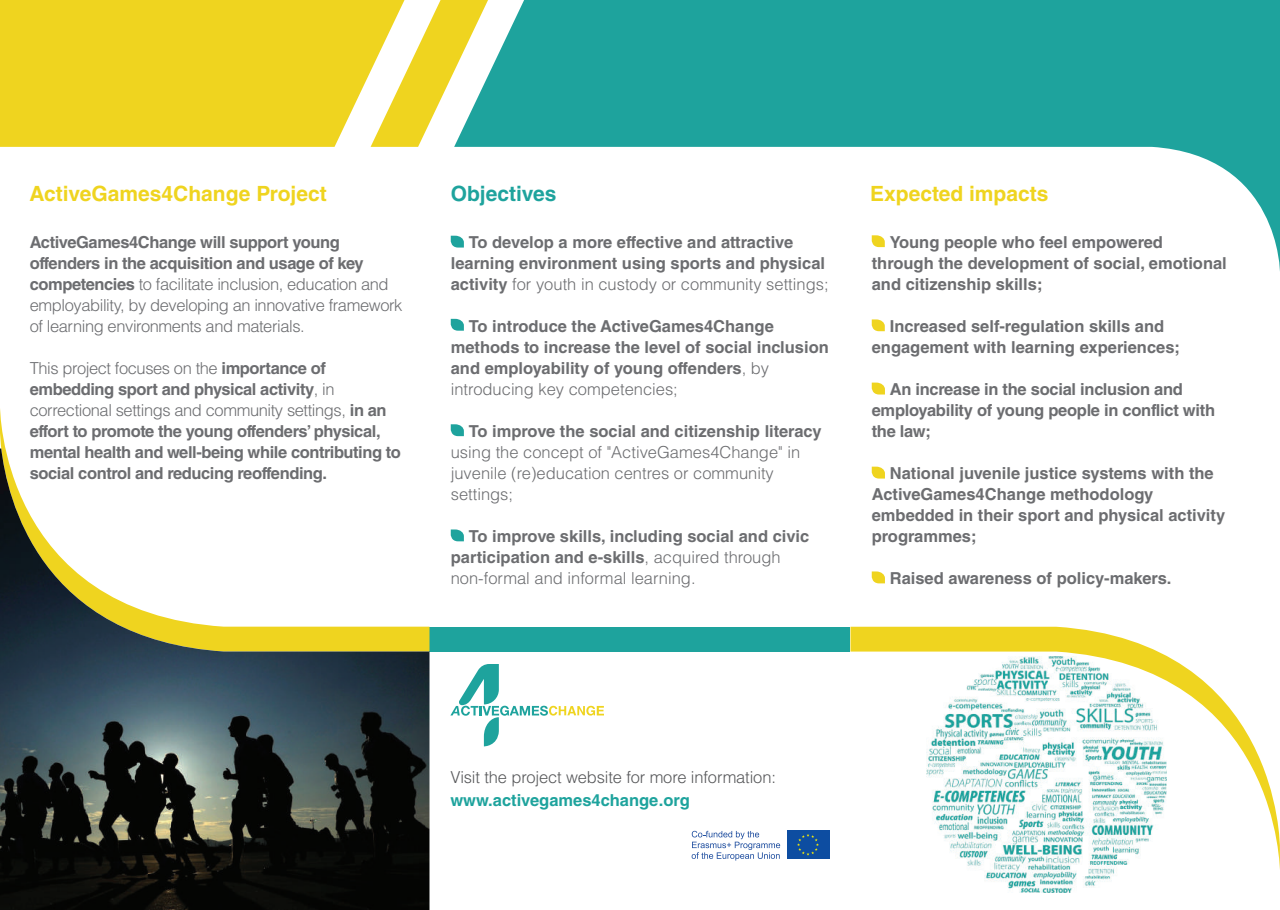
<style>
.page{position:relative;width:1280px;height:910px;background:#fff}
.page>*{position:absolute;margin:0;border:0;box-sizing:border-box;transform-origin:0 0}
.t1{font:700 21px "Helvetica LT Std";color:#efd41f}
.t2{font:700 21px "Helvetica LT Std";color:#1ea39d}
.t3{font:700 16.5px/21px "Helvetica LT Std";color:#6c6d70}
.t4{font:700 16.5px/21px "Helvetica LT Std";letter-spacing:-.025em;color:#6c6d70}
.t5{font:300 16.5px/21px "Helvetica LT Std";letter-spacing:-.025em;color:#6c6d70}
.t6{font:300 16.5px/21px "Helvetica LT Std";color:#6c6d70}
.t7{font:300 16.5px "Helvetica LT Std";letter-spacing:-.01em;color:#57585a}
.t8{font:700 16.5px "Helvetica LT Std";color:#1ea39d}
.s1{font-weight:700}
.s2{font-weight:300}
</style>
<div class="page">
<svg style="left:404px;top:0;width:50px;height:147px"></svg>
<svg style="left:0;top:0;width:404px;height:147px;background:#f0d62d"></svg>
<svg style="left:454px;top:0;width:826px;height:271px;fill:#1ea39d"></svg>
<svg style="left:451px;top:236px;width:13px;height:12px"></svg>
<svg style="left:451px;top:319px;width:13px;height:12px"></svg>
<svg style="left:451px;top:424px;width:13px;height:12px"></svg>
<svg style="left:451px;top:529px;width:13px;height:12px"></svg>
<svg style="left:872px;top:235px;width:13px;height:12px"></svg>
<svg style="left:872px;top:319px;width:13px;height:12px"></svg>
<svg style="left:872px;top:467px;width:13px;height:12px"></svg>
<svg style="left:872px;top:383px;width:13px;height:11px"></svg>
<svg style="left:872px;top:571px;width:13px;height:12px"></svg>
<div style="left:429px;top:627px;width:421px;height:25px;background:#1ea39d"></div>
<img style="left:0;top:448px;width:429px;height:462px">
<img style="left:985px;top:872px;width:130px;height:20px">
<svg style="left:850px;top:627px;width:430px;height:245px"></svg>
<div style="left:787px;top:831px;width:42px;height:28px;background:#0d4da1"></div>
<svg style="left:797px;top:834px;width:22px;height:21px"></svg>
<svg style="left:692px;top:831px;width:88px;height:30px"></svg>
<svg style="left:450px;top:664px;width:154px;height:82px"></svg>
<p class="t1" style="left:29px;top:181px;width:299px">ActiveGames4Change Project</p>
<p class="t2" style="left:451px;top:181px;width:107px">Objectives</p>
<p class="t5" style="left:30px;top:231px;width:374px"><span class="s1">ActiveGames4Change will support young offenders in the acquisition and usage of key competencies</span> to facilitate inclusion, education and employability, by developing an innovative framework of learning environments and materials.</p>
<p class="t4" style="left:30px;top:357px;width:372px"><span class="s2">This project focuses on the</span> importance of embedding sport and physical activity<span class="s2">, in correctional settings and community settings,</span> in an effort to promote the young offenders’ physical, mental health and well-being while contributing to social control and reducing reoffending.</p>
<p class="t3" style="left:451px;top:231px;width:379px;text-indent:18px">To develop a more effective and attractive learning environment using sports and physical activity <span class="s2">for youth in custody or community settings;</span></p>
<p class="t3" style="left:451px;top:315px;width:380px;text-indent:18px">To introduce the ActiveGames4Change methods to increase the level of social inclusion and employability of young offenders<span class="s2">, by introducing key competencies;</span></p>
<p class="t3" style="left:469px;top:420px;width:354px">To improve the social and citizenship literacy</p>
<p class="t6" style="left:451px;top:441px;width:351px">using the concept of "ActiveGames4Change" in juvenile (re)education centres or community settings;</p>
<p class="t3" style="left:451px;top:525px;width:360px;text-indent:18px">To improve skills, including social and civic participation and e-skills<span class="s2">, acquired through non-formal and informal learning.</span></p>
<p class="t1" style="left:870px;top:181px;width:180px">Expected impacts</p>
<p class="t3" style="left:872px;top:231px;width:357px;text-indent:18px">Young people who feel empowered through the development of social, emotional and citizenship skills;</p>
<p class="t3" style="left:872px;top:315px;width:310px;text-align:center">Increased self-regulation skills and engagement with learning experiences;</p>
<p class="t3" style="left:872px;top:378px;width:345px;text-indent:18px">An increase in the social inclusion and employability of young people in conflict with the law;</p>
<p class="t3" style="left:872px;top:462px;width:355px;text-indent:18px">National juvenile justice systems with the ActiveGames4Change methodology embedded in their sport and physical activity programmes;</p>
<p class="t3" style="left:890px;top:567px;width:283px">Raised awareness of policy-makers.</p>
<p class="t7" style="left:450px;top:767px;width:327px">Visit the project website for more information:</p>
<p class="t8" style="left:450px;top:790px;width:241px">www.activegames4change.org</p>
</div>
